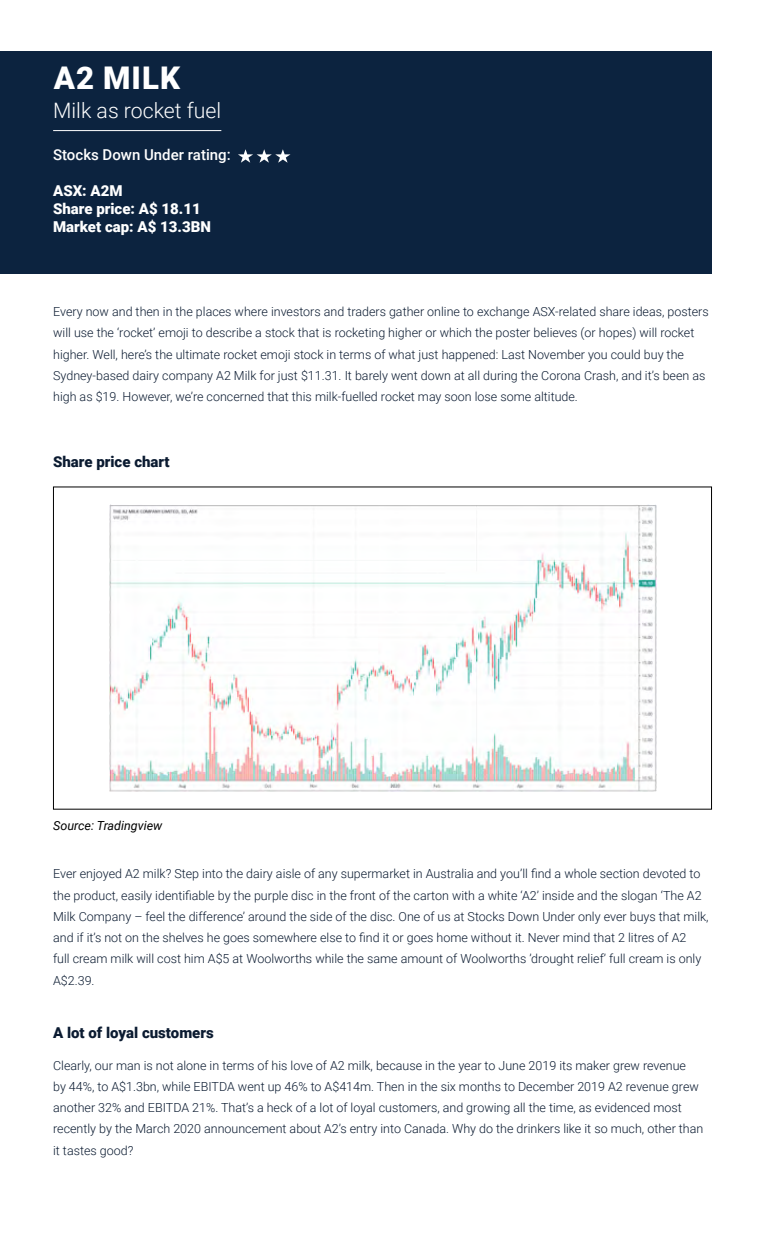
<style>
.page{position:relative;width:765px;height:1260px;background:#fff}
.page>*{position:absolute;margin:0;border:0;box-sizing:border-box;transform-origin:0 0}
.t1{font:900 31.25px "Roboto";letter-spacing:.035em;color:#fff}
.t2{font:300 21.25px "Roboto";color:#fff}
.t3{font:900 15px/18px "Roboto";color:#fff}
.t4{font:900 15px "Roboto";color:#0b1b31}
.t5{font:500 15px "Roboto";color:#fff}
.t6{font:300 12.5px/21.2px "Roboto";color:#0b1b31}
.t7{font:italic 12.5px "Roboto";color:#000}
</style>
<div class="page">
<div style="left:0;top:52px;width:712px;height:222px;background:#0c233f"></div>
<hr style="left:53px;top:130px;width:168px;height:1px;background:#fff">
<svg style="left:238px;top:149px;width:52px;height:14px"></svg>
<img style="left:110px;top:505px;width:546px;height:287px">
<h1 class="t1" style="left:54px;top:56px;width:128px">A2 MILK</h1>
<h2 class="t2" style="left:53px;top:96px;width:170px">Milk as rocket fuel</h2>
<p class="t5" style="left:53px;top:144px;width:179px">Stocks Down Under rating:</p>
<p class="t3" style="left:53px;top:181px;width:159px">ASX: A2M<br>Share price: A$ 18.11<br>Market cap: A$ 13.3BN</p>
<p class="t6" style="left:53px;top:301px;width:657px">Every now and then in the places where investors and traders gather online to exchange ASX-related share ideas, posters will use the ‘rocket’ emoji to describe a stock that is rocketing higher or which the poster believes (or hopes) will rocket higher. Well, here’s the ultimate rocket emoji stock in terms of what just happened: Last November you could buy the Sydney-based dairy company A2 Milk for just $11.31. It barely went down at all during the Corona Crash, and it’s been as high as $19. However, we’re concerned that this milk-fuelled rocket may soon lose some altitude.</p>
<p class="t4" style="left:53px;top:451px;width:118px">Share price chart</p>
<p class="t7" style="left:53px;top:816px;width:111px">Source: Tradingview</p>
<p class="t6" style="left:53px;top:863px;width:657px">Ever enjoyed A2 milk? Step into the dairy aisle of any supermarket in Australia and you’ll find a whole section devoted to the product, easily identifiable by the purple disc in the front of the carton with a white ‘A2’ inside and the slogan ‘The A2<br>Milk Company – feel the difference’ around the side of the disc. One of us at Stocks Down Under only ever buys that milk, and if it’s not on the shelves he goes somewhere else to find it or goes home without it. Never mind that 2 litres of A2<br>full cream milk will cost him A$5 at Woolworths while the same amount of Woolworths ’drought relief’ full cream is only A$2.39.</p>
<p class="t4" style="left:53px;top:1022px;width:162px">A lot of loyal customers</p>
<p class="t6" style="left:53px;top:1054px;width:652px">Clearly, our man is not alone in terms of his love of A2 milk, because in the year to June 2019 its maker grew revenue<br>by 44%, to A$1.3bn, while EBITDA went up 46% to A$414m. Then in the six months to December 2019 A2 revenue grew another 32% and EBITDA 21%. That’s a heck of a lot of loyal customers, and growing all the time, as evidenced most recently by the March 2020 announcement about A2’s entry into Canada. Why do the drinkers like it so much, other than it tastes good?</p>
</div>
